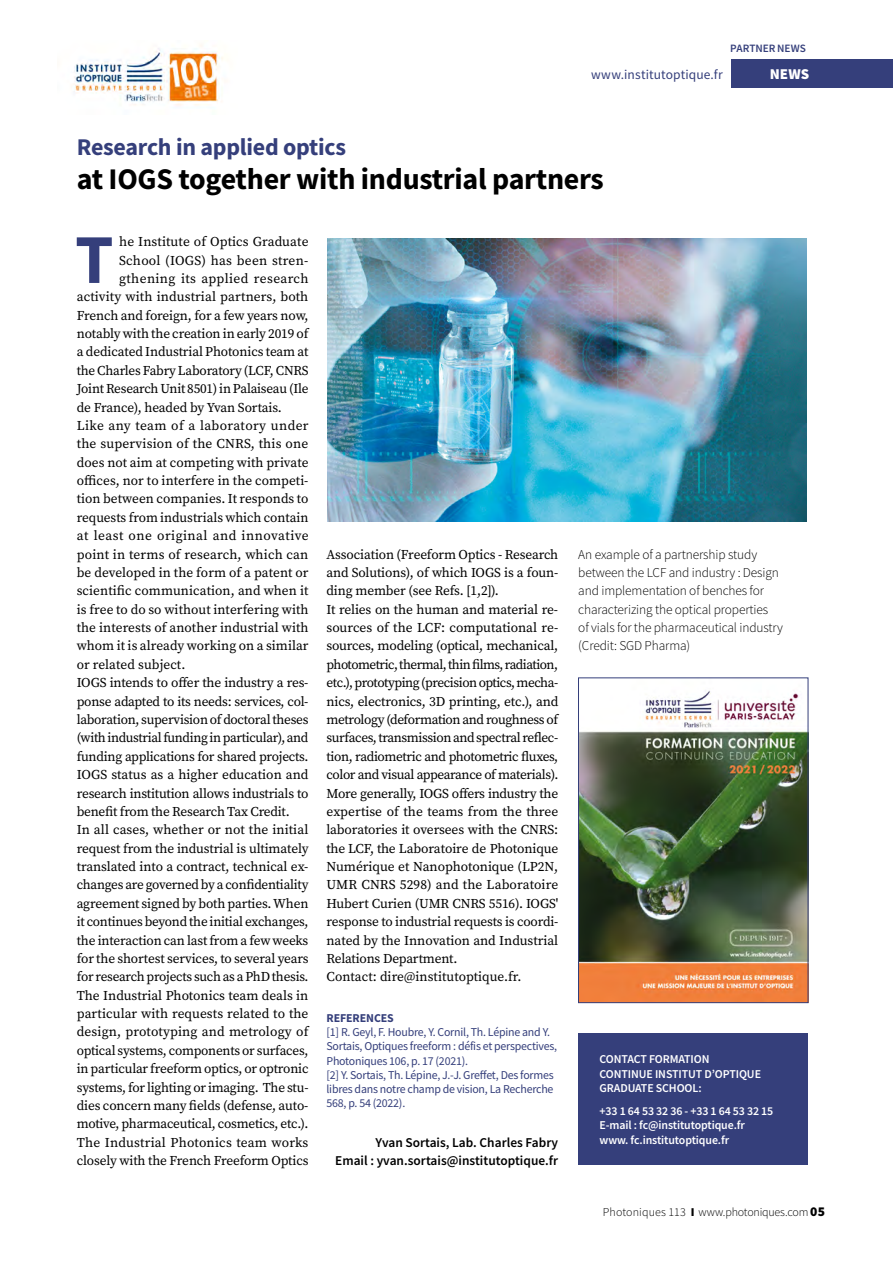
<style>
.page{position:relative;width:893px;height:1263px;background:#fff}
.page>*{position:absolute;margin:0;border:0;box-sizing:border-box;transform-origin:0 0}
.t1{font:700 69.9px "Source Sans Pro";color:#353f7b}
.t2{font:700 30px "Source Sans Pro";letter-spacing:-.01em;color:#000}
.t3{font:700 24px "Source Sans Pro";letter-spacing:-.01em;color:#353f7b}
.t4{font:900 15px "Source Sans Pro";color:#fff}
.t5{font:13.5px/18.5px "Source Serif Pro";letter-spacing:-.01em;color:#000}
.t6{font:300 13.5px/18.3px "Source Sans Pro";letter-spacing:-.01em;color:#000}
.t7{font:13.5px "Source Serif Pro";letter-spacing:.01em;color:#000}
.t8{font:13.5px "Source Serif Pro";letter-spacing:.015em;color:#000}
.t9{font:600 13.5px/18px "Source Sans Pro";color:#000;text-align:right}
.t10{font:13.5px "Source Serif Pro";letter-spacing:.025em;color:#000}
.t11{font:13.5px "Source Serif Pro";letter-spacing:.035em;color:#000}
.t12{font:13.5px "Source Sans Pro";letter-spacing:.005em;color:#353f7b}
.t13{font:12px/14.2px "Source Sans Pro";letter-spacing:-.02em;color:#353f7b}
.t14{font:600 12px/14.4px "Source Sans Pro";letter-spacing:-.01em;color:#fff}
.t15{font:300 12px "Source Sans Pro";color:#000}
.t16{font:700 12px "Source Sans Pro";letter-spacing:-.01em;color:#353f7b}
.t17{font:600 11.25px "Source Sans Pro";letter-spacing:-.005em;color:#353f7b}
.s1{font-weight:900}
.s2{font-weight:900;font-size:13.5px}
</style>
<div class="page">
<div style="left:731px;top:59px;width:162px;height:29px;background:#353f7b"></div>
<img style="left:327px;top:239px;width:480px;height:283px">
<div style="left:578px;top:1033px;width:230px;height:132px;background:#353f7b"></div>
<img style="left:580px;top:690px;width:226px;height:311px">
<div style="left:578px;top:678px;width:230px;height:325px;border:1px solid #353f7b"></div>
<img style="left:71px;top:44px;width:153px;height:62px">
<p class="t17" style="left:730px;top:41px;width:77px">PARTNER NEWS</p>
<p class="t12" style="left:591px;top:66px;width:133px">www.institutoptique.fr</p>
<p class="t4" style="left:770px;top:64px;width:41px">NEWS</p>
<h3 class="t3" style="left:77px;top:131px;width:271px">Research in applied optics</h3>
<h2 class="t2" style="left:77px;top:159px;width:528px">at IOGS together with industrial partners</h2>
<h1 class="t1" style="left:75px;top:212px;width:40px">T</h1>
<p class="t5" style="left:119px;top:232px;width:191px">he Institute of Optics Graduate</p>
<p class="t8" style="left:119px;top:251px;width:191px">School (IOGS) has been stren-</p>
<p class="t10" style="left:119px;top:269px;width:191px">gthening its applied research</p>
<p class="t7" style="left:77px;top:288px;width:233px">activity with industrial partners, both</p>
<p class="t5" style="left:77px;top:306px;width:233px">French and foreign, for a few years now,</p>
<p class="t5" style="left:77px;top:324px;width:233px">notably with the creation in early 2019 of</p>
<p class="t5" style="left:77px;top:343px;width:233px">a dedicated Industrial Photonics team at</p>
<p class="t5" style="left:77px;top:361px;width:233px">the Charles Fabry Laboratory (LCF, CNRS</p>
<p class="t5" style="left:77px;top:379px;width:233px">Joint Research Unit 8501) in Palaiseau (Ile</p>
<p class="t5" style="left:77px;top:398px;width:207px">de France), headed by Yvan Sortais.</p>
<p class="t10" style="left:77px;top:416px;width:233px">Like any team of a laboratory under</p>
<p class="t8" style="left:77px;top:435px;width:233px">the supervision of the CNRS, this one</p>
<p class="t5" style="left:77px;top:453px;width:233px">does not aim at competing with private</p>
<p class="t5" style="left:77px;top:471px;width:233px">offices, nor to interfere in the competi-</p>
<p class="t5" style="left:77px;top:490px;width:233px">tion between companies. It responds to</p>
<p class="t5" style="left:77px;top:508px;width:233px">requests from industrials which contain</p>
<p class="t11" style="left:77px;top:527px;width:233px">at least one original and innovative</p>
<p class="t7" style="left:77px;top:545px;width:233px">point in terms of research, which can</p>
<p class="t5" style="left:77px;top:563px;width:233px">be developed in the form of a patent or</p>
<p class="t5" style="left:77px;top:582px;width:233px">scientific communication, and when it</p>
<p class="t5" style="left:77px;top:600px;width:233px">is free to do so without interfering with</p>
<p class="t5" style="left:77px;top:618px;width:233px">the interests of another industrial with</p>
<p class="t5" style="left:77px;top:637px;width:233px">whom it is already working on a similar</p>
<p class="t5" style="left:77px;top:655px;width:110px">or related subject.</p>
<p class="t5" style="left:77px;top:673px;width:233px">IOGS intends to offer the industry a res-</p>
<p class="t5" style="left:77px;top:692px;width:233px">ponse adapted to its needs: services, col-</p>
<p class="t5" style="left:77px;top:710px;width:233px">laboration, supervision of doctoral theses</p>
<p class="t5" style="left:77px;top:729px;width:233px">(with industrial funding in particular), and</p>
<p class="t5" style="left:77px;top:747px;width:233px">funding applications for shared projects.</p>
<p class="t5" style="left:77px;top:765px;width:233px">IOGS status as a higher education and</p>
<p class="t5" style="left:77px;top:784px;width:233px">research institution allows industrials to</p>
<p class="t5" style="left:77px;top:802px;width:214px">benefit from the Research Tax Credit.</p>
<p class="t5" style="left:77px;top:820px;width:233px">In all cases, whether or not the initial</p>
<p class="t5" style="left:77px;top:839px;width:233px">request from the industrial is ultimately</p>
<p class="t5" style="left:77px;top:857px;width:233px">translated into a contract, technical ex-</p>
<p class="t5" style="left:77px;top:876px;width:233px">changes are governed by a confidentiality</p>
<p class="t5" style="left:77px;top:894px;width:233px">agreement signed by both parties. When</p>
<p class="t5" style="left:77px;top:912px;width:233px">it continues beyond the initial exchanges,</p>
<p class="t5" style="left:77px;top:931px;width:233px">the interaction can last from a few weeks</p>
<p class="t5" style="left:77px;top:949px;width:233px">for the shortest services, to several years</p>
<p class="t5" style="left:77px;top:967px;width:233px">for research projects such as a PhD thesis.</p>
<p class="t5" style="left:77px;top:986px;width:233px">The Industrial Photonics team deals in</p>
<p class="t5" style="left:77px;top:1004px;width:233px">particular with requests related to the</p>
<p class="t7" style="left:77px;top:1023px;width:233px">design, prototyping and metrology of</p>
<p class="t5" style="left:77px;top:1041px;width:233px">optical systems, components or surfaces,</p>
<p class="t5" style="left:77px;top:1059px;width:233px">in particular freeform optics, or optronic</p>
<p class="t5" style="left:77px;top:1078px;width:233px">systems, for lighting or imaging. The stu-</p>
<p class="t5" style="left:77px;top:1096px;width:233px">dies concern many fields (defense, auto-</p>
<p class="t5" style="left:77px;top:1114px;width:233px">motive, pharmaceutical, cosmetics, etc.).</p>
<p class="t8" style="left:77px;top:1133px;width:233px">The Industrial Photonics team works</p>
<p class="t5" style="left:77px;top:1151px;width:233px">closely with the French Freeform Optics</p>
<p class="t5" style="left:326px;top:545px;width:233px">Association (Freeform Optics - Research and Solutions), of which IOGS is a foun&shy;ding member (see Refs. [1,2]).<br>It relies on the human and material re&shy;sources of the LCF: computational re&shy;sources, modeling (optical, mechanical, photometric, thermal, thin films, radiation, etc.), prototyping (precision optics, mecha&shy;nics, electronics, 3D printing, etc.), and metrology (deformation and roughness of surfaces, transmission and spectral reflec&shy;tion, radiometric and photometric fluxes, color and visual appearance of materials).<br>More generally, IOGS offers industry the expertise of the teams from the three laboratories it oversees with the CNRS: the LCF, the Laboratoire de Photonique Numérique et Nanophotonique (LP2N, UMR CNRS 5298) and the Laboratoire Hubert Curien (UMR CNRS 5516). IOGS' response to industrial requests is coordi&shy;nated by the Innovation and Industrial Relations Department.<br>Contact: dire@institutoptique.fr.</p>
<p class="t16" style="left:326px;top:1010px;width:69px">REFERENCES</p>
<p class="t13" style="left:326px;top:1025px;width:232px">[1] R. Geyl, F. Houbre, Y. Cornil, Th. Lépine and Y.<br>Sortais, Optiques freeform : défis et perspectives, Photoniques 106, p. 17 (2021).<br>[2] Y. Sortais, Th. Lépine, J.-J. Greffet, Des formes libres dans notre champ de vision, La Recherche 568, p. 54 (2022).</p>
<p class="t9" style="left:335px;top:1133px;width:225px">Yvan Sortais, Lab. Charles Fabry<br>Email : yvan.sortais@institutoptique.fr</p>
<p class="t6" style="left:578px;top:545px;width:206px">An example of a partnership study between the LCF and industry : Design and implementation of benches for characterizing the optical properties<br>of vials for the pharmaceutical industry (Credit: SGD Pharma)</p>
<p class="t14" style="left:600px;top:1052px;width:163px">CONTACT FORMATION<br>CONTINUE INSTITUT D’OPTIQUE<br>GRADUATE SCHOOL:</p>
<p class="t14" style="left:600px;top:1104px;width:175px">+33 1 64 53 32 36 - +33 1 64 53 32 15<br>E-mail : fc@institutoptique.fr www. fc.institutoptique.fr</p>
<p class="t15" style="left:603px;top:1205px;width:224px">Photoniques 113 <span class="s1">I</span> www.photoniques.com <span class="s2">05</span></p>
</div>
